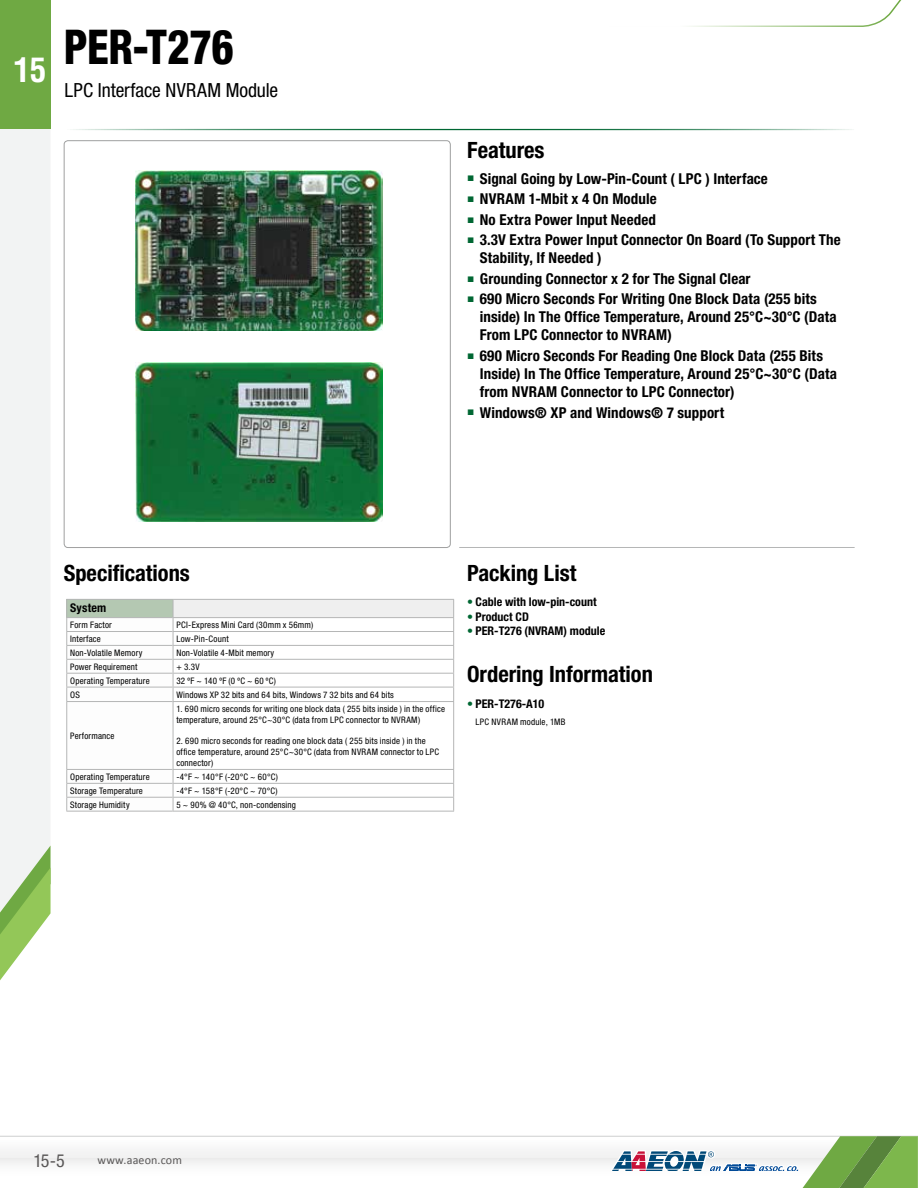
<style>
.page{position:relative;width:918px;height:1188px;background:#fff}
.page>*{position:absolute;margin:0;border:0;box-sizing:border-box;transform-origin:0 0}
.t1{font:800 condensed 48px "Helvetica Neue";letter-spacing:-.005em;color:#000;scale:.9 1}
.t2{font:700 condensed 33px "Helvetica LT Std";color:#fff}
.t3{font:700 condensed 22.5px "Helvetica Neue";color:#000}
.t4{font:condensed 19.5px "Helvetica Neue";letter-spacing:-.005em;color:#000}
.t5{font:condensed 18px "Helvetica Neue";color:#595757}
.t6{font:700 condensed 15px/18px "Helvetica Neue";letter-spacing:.005em;color:#000}
.t7{font:700 condensed 12px "Helvetica Neue";color:#000}
.t8{font:12px "Calibri";letter-spacing:.015em;color:#595757}
.t9{font:condensed 9px/10.8px "Helvetica Neue";letter-spacing:.02em;color:#000}
.t10{font:condensed 9px "Helvetica Neue";letter-spacing:.04em;color:#000}
.s1{font-family:"Arial";font-weight:400;font-stretch:normal;font-size:12px;color:#006733}
.s2{color:#006733}
</style>
<div class="page">
<svg style="left:0;top:1136px;width:610px;height:28px"></svg>
<div style="left:0;top:129px;width:51px;height:717px;background:#f2f3f3"></div>
<svg style="left:0;top:846px;width:51px;height:135px"></svg>
<div style="left:0;top:0;width:51px;height:129px;background:#6fa943"></div>
<hr style="left:64px;top:129px;width:790px;height:1px;background:#006733">
<svg style="left:610px;top:1136px;width:308px;height:52px"></svg>
<svg style="left:690px;top:0;width:212px;height:27px"></svg>
<hr style="left:459px;top:547px;width:396px;height:1px;background:#b5b6b6">
<div style="left:173px;top:599px;width:281px;height:19px;background:#efefef"></div>
<svg style="left:174px;top:658px;width:279px;height:153px"></svg>
<hr style="left:66px;top:599px;width:107px;height:1px;background:#b5b6b6">
<hr style="left:173px;top:599px;width:281px;height:1px;background:#b5b6b6">
<hr style="left:173px;top:617px;width:281px;height:1px;background:#b5b6b6">
<hr style="left:66px;top:811px;width:107px;height:1px;background:#b5b6b6">
<hr style="left:173px;top:631px;width:281px;height:1px;background:#b5b6b6">
<hr style="left:173px;top:645px;width:281px;height:1px;background:#b5b6b6">
<hr style="left:173px;top:659px;width:281px;height:1px;background:#b5b6b6">
<hr style="left:173px;top:673px;width:281px;height:1px;background:#b5b6b6">
<hr style="left:173px;top:687px;width:281px;height:1px;background:#b5b6b6">
<svg style="left:453px;top:600px;width:1px;height:101px"></svg>
<hr style="left:173px;top:701px;width:281px;height:1px;background:#b5b6b6">
<hr style="left:453px;top:702px;width:1px;height:67px;background:#b5b6b6">
<hr style="left:173px;top:769px;width:281px;height:1px;background:#b5b6b6">
<hr style="left:173px;top:783px;width:281px;height:1px;background:#b5b6b6">
<hr style="left:173px;top:797px;width:281px;height:1px;background:#b5b6b6">
<svg style="left:66px;top:600px;width:108px;height:211px"></svg>
<svg style="left:453px;top:770px;width:1px;height:41px"></svg>
<hr style="left:173px;top:811px;width:281px;height:1px;background:#b5b6b6">
<img style="left:135px;top:362px;width:248px;height:160px">
<img style="left:135px;top:171px;width:248px;height:159px">
<h2 class="t2" style="left:13px;top:49px;width:34px">15</h2>
<h1 class="t1" style="left:64px;top:17px;width:191px">PER-T276</h1>
<h3 class="t4" style="left:65px;top:79px;width:215px">LPC Interface NVRAM Module</h3>
<h3 class="t3" style="left:467px;top:136px;width:79px">Features</h3>
<h3 class="t6" style="left:467px;top:169px;width:302px"><span class="s1">■</span> Signal Going by Low-Pin-Count ( LPC ) Interface</h3>
<h3 class="t6" style="left:467px;top:190px;width:191px"><span class="s1">■</span> NVRAM 1-Mbit x 4 On Module</h3>
<h3 class="t6" style="left:467px;top:210px;width:190px"><span class="s1">■</span> No Extra Power Input Needed</h3>
<h3 class="t6" style="left:480px;top:231px;width:362px;text-indent:-13px"><span class="s1">■</span> 3.3V Extra Power Input Connector On Board (To Support The<br>Stability, If Needed )</h3>
<h3 class="t6" style="left:467px;top:269px;width:285px"><span class="s1">■</span> Grounding Connector x 2 for The Signal Clear</h3>
<h3 class="t6" style="left:480px;top:290px;width:358px;text-indent:-13px"><span class="s1">■</span> 690 Micro Seconds For Writing One Block Data (255 bits inside) In The Office Temperature, Around 25°C~30°C (Data<br>From LPC Connector to NVRAM)</h3>
<h3 class="t6" style="left:480px;top:346px;width:359px;text-indent:-13px"><span class="s1">■</span> 690 Micro Seconds For Reading One Block Data (255 Bits<br>Inside) In The Office Temperature, Around 25°C~30°C (Data from NVRAM Connector to LPC Connector)</h3>
<h3 class="t6" style="left:467px;top:403px;width:259px"><span class="s1">■</span> Windows® XP and Windows® 7 support</h3>
<h3 class="t3" style="left:64px;top:559px;width:128px">Specifications</h3>
<h3 class="t7" style="left:70px;top:601px;width:38px">System</h3>
<p class="t9" style="left:70px;top:619px;width:43px">Form Factor</p>
<p class="t9" style="left:176px;top:619px;width:138px">PCI-Express Mini Card (30mm x 56mm)</p>
<p class="t9" style="left:70px;top:633px;width:32px">Interface</p>
<p class="t9" style="left:176px;top:633px;width:54px">Low-Pin-Count</p>
<p class="t9" style="left:70px;top:647px;width:74px">Non-Volatile Memory</p>
<p class="t9" style="left:176px;top:647px;width:99px">Non-Volatile 4-Mbit memory</p>
<p class="t9" style="left:70px;top:661px;width:69px">Power Requirement</p>
<p class="t9" style="left:176px;top:661px;width:25px">+ 3.3V</p>
<p class="t9" style="left:70px;top:675px;width:81px">Operating Temperature</p>
<p class="t10" style="left:176px;top:675px;width:101px">32 ºF ~ 140 ºF (0 ºC ~ 60 ºC)</p>
<p class="t9" style="left:70px;top:689px;width:11px">OS</p>
<p class="t9" style="left:176px;top:689px;width:219px">Windows XP 32 bits and 64 bits, Windows 7 32 bits and 64 bits</p>
<p class="t9" style="left:70px;top:730px;width:46px">Performance</p>
<p class="t9" style="left:176px;top:703px;width:270px">1. 690 micro seconds for writing one block data ( 255 bits inside ) in the office temperature, around 25°C~30°C (data from LPC connector to NVRAM)</p>
<p class="t9" style="left:176px;top:736px;width:264px">2. 690 micro seconds for reading one block data ( 255 bits inside ) in the office temperature, around 25°C~30°C (data from NVRAM connector to LPC connector)</p>
<p class="t9" style="left:70px;top:771px;width:81px">Operating Temperature</p>
<p class="t9" style="left:176px;top:771px;width:103px">-4°F ~ 140°F (-20°C ~ 60°C)</p>
<p class="t9" style="left:70px;top:785px;width:74px">Storage Temperature</p>
<p class="t9" style="left:176px;top:785px;width:103px">-4°F ~ 158°F (-20°C ~ 70°C)</p>
<p class="t9" style="left:70px;top:799px;width:61px">Storage Humidity</p>
<p class="t9" style="left:176px;top:799px;width:121px">5 ~ 90% @ 40°C, non-condensing</p>
<h3 class="t3" style="left:467px;top:559px;width:111px">Packing List</h3>
<h3 class="t7" style="left:467px;top:595px;width:131px"><span class="s2">•</span> Cable with low-pin-count</h3>
<h3 class="t7" style="left:467px;top:609px;width:63px"><span class="s2">•</span> Product CD</h3>
<h3 class="t7" style="left:467px;top:624px;width:140px"><span class="s2">•</span> PER-T276 (NVRAM) module</h3>
<h3 class="t3" style="left:467px;top:661px;width:187px">Ordering Information</h3>
<h3 class="t7" style="left:467px;top:696px;width:79px"><span class="s2">•</span> PER-T276-A10</h3>
<p class="t9" style="left:476px;top:716px;width:91px">LPC NVRAM module, 1MB</p>
<h3 class="t5" style="left:33px;top:1150px;width:33px">15-5</h3>
<h3 class="t8" style="left:97px;top:1153px;width:86px">www.aaeon.com</h3>
</div>
